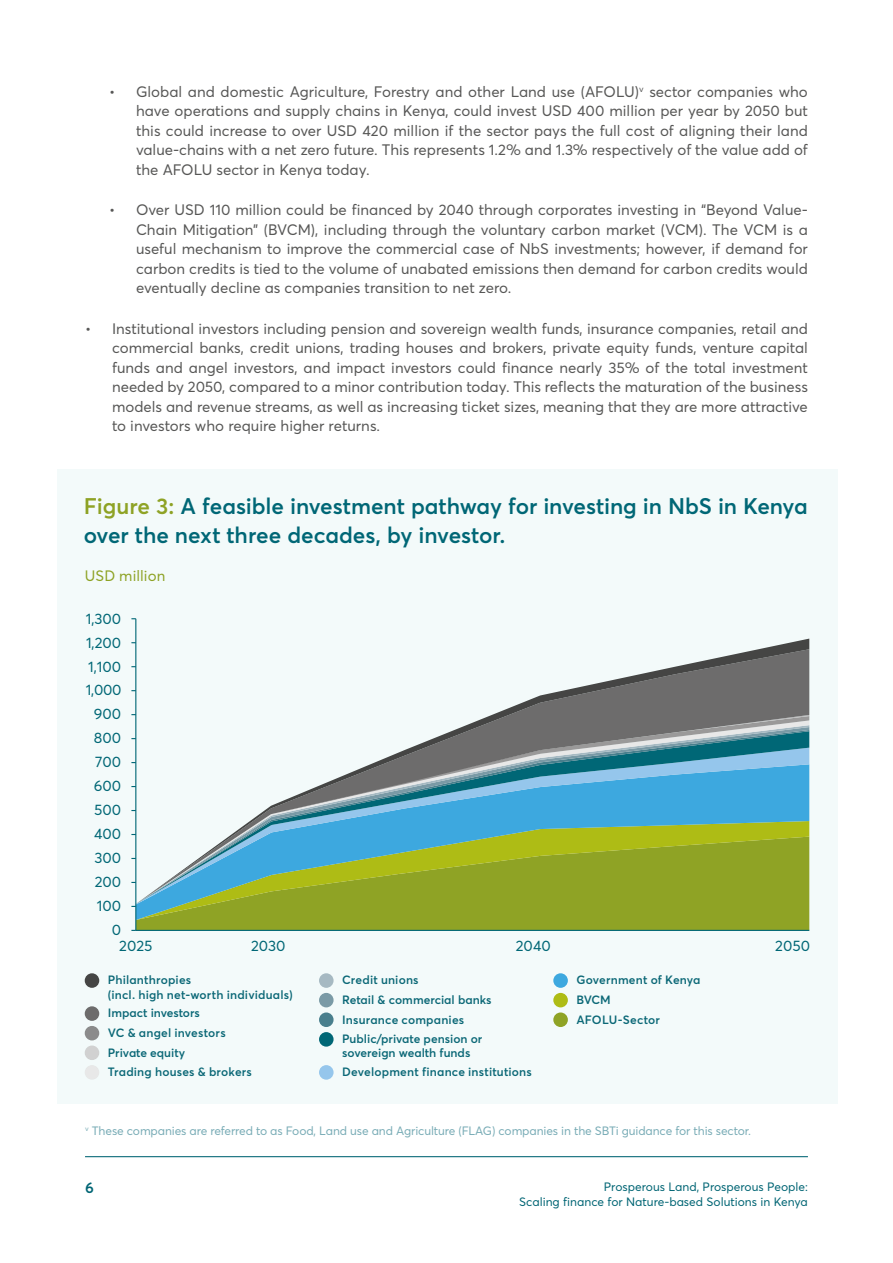
<style>
.page{position:relative;width:893px;height:1263px;background:#fff}
.page>*{position:absolute;margin:0;border:0;box-sizing:border-box;transform-origin:0 0}
.t1{font:600 22.35px/29.8px "Averta Std";letter-spacing:-.005em;color:#006776}
.t2{font:15px/19.5px "Averta Std";color:#575756;text-align:justify}
.t3{font:600 15px "Averta Std";color:#006574}
.t4{font:14.85px/24px "Averta Std";color:#006776}
.t5{font:14.85px "Averta Std";letter-spacing:.005em;color:#8fa325}
.t6{font:600 12px/19.6px "Averta Std";letter-spacing:.01em;color:#0c6877}
.t7{font:12px "Averta Std";letter-spacing:-.01em;color:#79acb6}
.t8{font:12px/15px "Averta Std";color:#006574;text-align:right}
.s1{color:#8fa325}
</style>
<div class="page">
<div style="left:57px;top:469px;width:780px;height:634px;background:#f3fafa"></div>
<svg style="left:136px;top:920px;width:673px;height:10px;background:#8ca126"></svg>
<div style="left:136px;top:904px;width:673px;height:16px;background:#8fa325"></div>
<svg style="left:136px;top:639px;width:673px;height:265px"></svg>
<div style="left:85px;top:1006px;width:14px;height:15px;background:#6d6c6c;border-radius:50%"></div>
<div style="left:85px;top:973px;width:14px;height:15px;background:#454544;border-radius:50%"></div>
<div style="left:85px;top:1045px;width:14px;height:15px;background:#d1d1d1;border-radius:50%"></div>
<div style="left:85px;top:1026px;width:14px;height:14px;background:#8b8b8b;border-radius:50%"></div>
<div style="left:85px;top:1065px;width:14px;height:15px;background:#e8e8e8;border-radius:50%"></div>
<div style="left:319px;top:993px;width:15px;height:14px;background:#7a9aa6;border-radius:50%"></div>
<div style="left:319px;top:973px;width:15px;height:15px;background:#a6b9c2;border-radius:50%"></div>
<div style="left:319px;top:1032px;width:15px;height:14px;background:#006776;border-radius:50%"></div>
<div style="left:319px;top:1012px;width:15px;height:15px;background:#497f8d;border-radius:50%"></div>
<div style="left:319px;top:1065px;width:15px;height:15px;background:#95c6ec;border-radius:50%"></div>
<div style="left:553px;top:993px;width:15px;height:14px;background:#aebc15;border-radius:50%"></div>
<div style="left:553px;top:973px;width:15px;height:15px;background:#3da8df;border-radius:50%"></div>
<div style="left:553px;top:1012px;width:15px;height:15px;background:#8fa325;border-radius:50%"></div>
<hr style="left:135px;top:619px;width:1px;height:311px;background:#006776">
<hr style="left:136px;top:930px;width:673px;height:1px;background:#006776">
<hr style="left:85px;top:1156px;width:723px;height:1px;background:#006574">
<p class="t2" style="left:136px;top:81px;width:673px;text-indent:-27px">• Global and domestic Agriculture, Forestry and other Land use (AFOLU)<sup>v</sup> sector companies who have operations and supply chains in Kenya, could invest USD 400 million per year by 2050 but this could increase to over USD 420 million if the sector pays the full cost of aligning their land value-chains with a net zero future. This represents 1.2% and 1.3% respectively of the value add of the AFOLU sector in Kenya today.</p>
<p class="t2" style="left:136px;top:200px;width:673px;text-indent:-27px">• Over USD 110 million could be financed by 2040 through corporates investing in “Beyond Value-Chain Mitigation” (BVCM), including through the voluntary carbon market (VCM). The VCM is a useful mechanism to improve the commercial case of NbS investments; however, if demand for carbon credits is tied to the volume of unabated emissions then demand for carbon credits would eventually decline as companies transition to net zero.</p>
<p class="t2" style="left:112px;top:318px;width:697px;text-indent:-27px">• Institutional investors including pension and sovereign wealth funds, insurance companies, retail and commercial banks, credit unions, trading houses and brokers, private equity funds, venture capital funds and angel investors, and impact investors could finance nearly 35% of the total investment needed by 2050, compared to a minor contribution today. This reflects the maturation of the business models and revenue streams, as well as increasing ticket sizes, meaning that they are more attractive to investors who require higher returns.</p>
<h1 class="t1" style="left:84px;top:491px;width:726px"><span class="s1">Figure 3:</span> A feasible investment pathway for investing in NbS in Kenya over the next three decades, by investor.</h1>
<p class="t5" style="left:85px;top:567px;width:82px">USD million</p>
<p class="t4" style="left:86px;top:606px;width:37px">1,300<br>1,200</p>
<p class="t4" style="left:88px;top:654px;width:35px">1,100</p>
<p class="t4" style="left:86px;top:678px;width:37px">1,000</p>
<p class="t4" style="left:94px;top:702px;width:29px">900</p>
<p class="t4" style="left:94px;top:726px;width:29px">800</p>
<p class="t4" style="left:95px;top:750px;width:28px">700</p>
<p class="t4" style="left:94px;top:774px;width:29px">600</p>
<p class="t4" style="left:94px;top:798px;width:29px;text-align:justify">500<br>400<br>300<br>200<br>100</p>
<p class="t4" style="left:112px;top:918px;width:11px">0</p>
<p class="t4" style="left:119px;top:933px;width:35px">2025</p>
<p class="t4" style="left:251px;top:933px;width:36px">2030</p>
<p class="t4" style="left:516px;top:933px;width:36px">2040</p>
<p class="t4" style="left:775px;top:933px;width:36px">2050</p>
<p class="t6" style="left:108px;top:973px;width:186px;line-height:14.2px">Philanthropies<br>(incl. high net-worth individuals)</p>
<p class="t6" style="left:108px;top:1003px;width:146px">Impact investors<br>VC &amp; angel investors<br>Private equity<br>Trading houses &amp; brokers</p>
<p class="t6" style="left:342px;top:970px;width:151px">Credit unions<br>Retail &amp; commercial banks<br>Insurance companies<br>Public/private pension or</p>
<p class="t6" style="left:342px;top:1044px;width:191px;line-height:18.8px">sovereign wealth funds<br>Development finance institutions</p>
<p class="t6" style="left:576px;top:970px;width:126px">Government of Kenya<br>BVCM<br>AFOLU-Sector</p>
<p class="t7" style="left:85px;top:1123px;width:667px"><sup>v</sup> These companies are referred to as Food, Land use and Agriculture (FLAG) companies in the SBTi guidance for this sector.</p>
<p class="t3" style="left:85px;top:1178px;width:10px">6</p>
<p class="t8" style="left:519px;top:1179px;width:290px">Prosperous Land, Prosperous People:<br>Scaling finance for Nature-based Solutions in Kenya</p>
</div>
